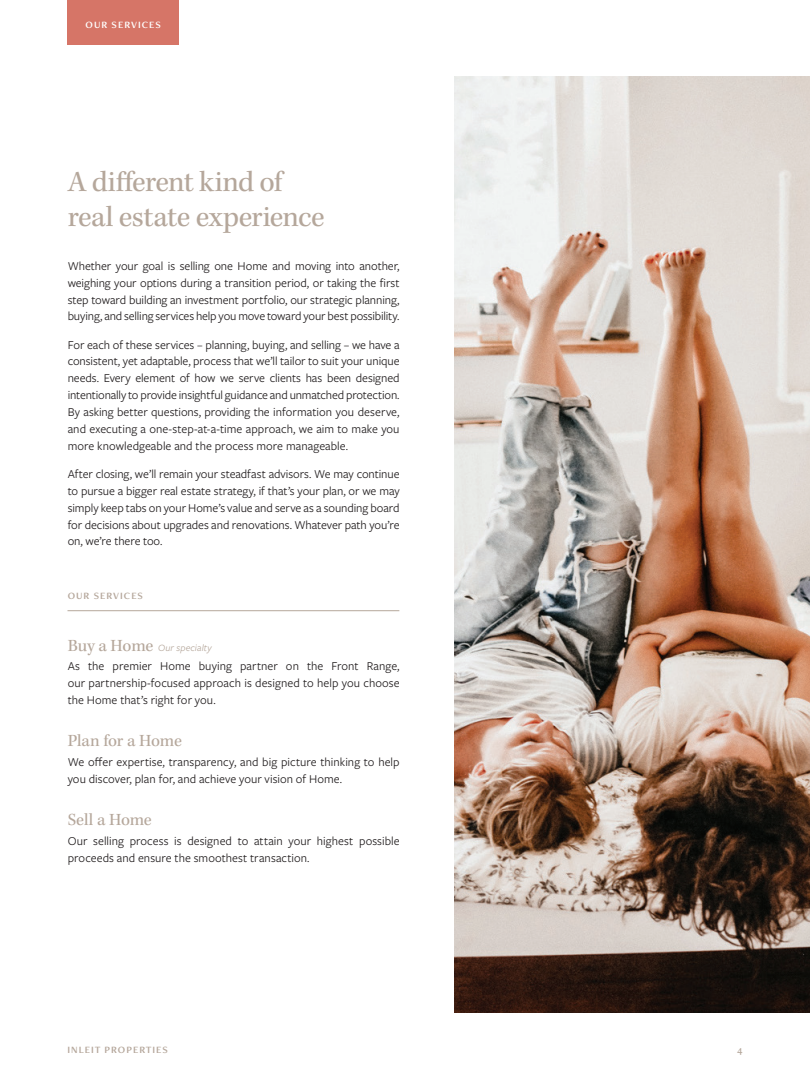
<style>
.page{position:relative;width:810px;height:1080px;background:#fff}
.page>*{position:absolute;margin:0;border:0;box-sizing:border-box;transform-origin:0 0}
.t1{font:30px/35px "Kepler Std";letter-spacing:-.015em;color:#b5a79b}
.t2{font:17.5px "Kepler Std";letter-spacing:-.015em;color:#b5a79b}
.t3{font:12.5px/16.9px "Freight Sans Pro";color:#231f20;text-align:justify}
.t4{font:10px "Freight Neo Pro Semi";letter-spacing:.1em;color:#b5a79b}
.t5{font:italic 10px "Freight Sans Pro";letter-spacing:.015em;color:#b5a79b}
.t6{font:10px "Freight Neo Pro Semi";letter-spacing:.1em;color:#fff}
.s1{font-family:"Kepler Std";font-style:normal;font-size:17.5px}
</style>
<div class="page">
<div style="left:68px;top:0;width:111px;height:45px;background:#d67567"></div>
<img style="left:455px;top:76px;width:355px;height:937px">
<hr style="left:68px;top:610px;width:331px;height:1px;background:#b5a79b">
<p class="t6" style="left:86px;top:18px;width:77px">OUR SERVICES</p>
<p class="t1" style="left:68px;top:166px;width:259px">A different kind of real estate experience</p>
<p class="t3" style="left:68px;top:257px;width:333px">Whether your goal is selling one Home and moving into another, weighing your options during a transition period, or taking the first step toward building an investment portfolio, our strategic planning, buying, and selling services help you move toward your best possibility.</p>
<p class="t3" style="left:68px;top:336px;width:333px">For each of these services – planning, buying, and selling – we have a consistent, yet adaptable, process that we’ll tailor to suit your unique needs. Every element of how we serve clients has been designed intentionally to provide insightful guidance and unmatched protection.<br>By asking better questions, providing the information you deserve, and executing a one-step-at-a-time approach, we aim to make you more knowledgeable and the process more manageable.</p>
<p class="t3" style="left:68px;top:465px;width:333px">After closing, we’ll remain your steadfast advisors. We may continue to pursue a bigger real estate strategy, if that’s your plan, or we may simply keep tabs on your Home’s value and serve as a sounding board for decisions about upgrades and renovations. Whatever path you’re on, we’re there too.</p>
<p class="t4" style="left:68px;top:589px;width:77px">OUR SERVICES</p>
<p class="t5" style="left:68px;top:641px;width:146px"><span class="s1">Buy a Home</span> Our specialty</p>
<p class="t3" style="left:68px;top:657px;width:333px">As the premier Home buying partner on the Front Range, our partnership-focused approach is designed to help you choose the Home that’s right for you.</p>
<p class="t2" style="left:68px;top:731px;width:116px">Plan for a Home</p>
<p class="t3" style="left:68px;top:753px;width:333px">We offer expertise, transparency, and big picture thinking to help you discover, plan for, and achieve your vision of Home.</p>
<p class="t2" style="left:68px;top:810px;width:86px">Sell a Home</p>
<p class="t3" style="left:68px;top:832px;width:333px">Our selling process is designed to attain your highest possible proceeds and ensure the smoothest transaction.</p>
<p class="t4" style="left:68px;top:1043px;width:102px">INLEIT PROPERTIES</p>
<p class="t4" style="left:737px;top:1043px;width:7px">4</p>
</div>
